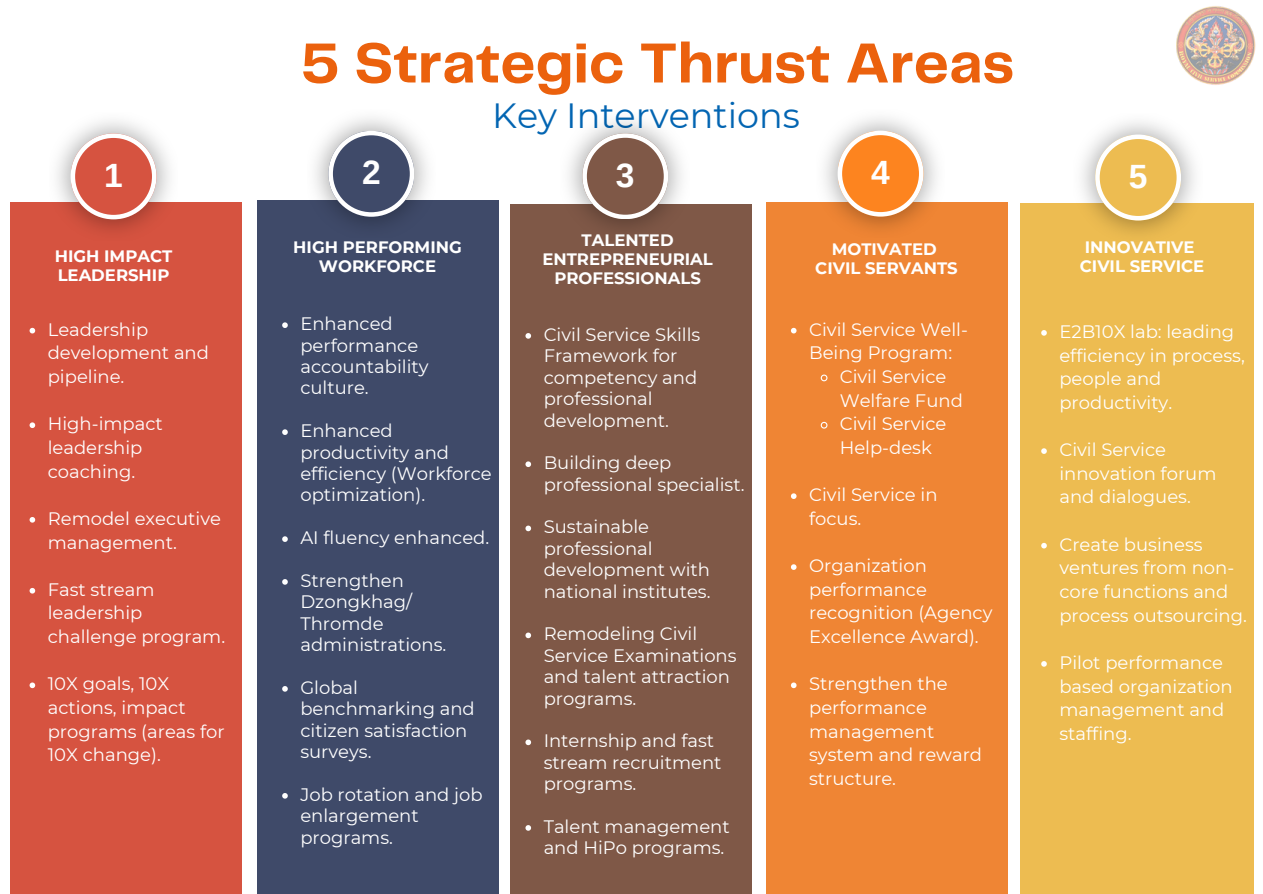
<style>
.page{position:relative;width:1263px;height:894px;background:#fff}
.page>*{position:absolute;margin:0;border:0;box-sizing:border-box;transform-origin:0 0}
.t1{font:700 58.5px "Telegraf";color:#eb610d}
.t2{font:34.95px "Montserrat";color:#0365b2}
.t3{font:700 33.6px "Arimo";color:#fff}
.t4{font:18px/23.7px "Montserrat";color:#fff}
.t5{font:700 16.5px/19.2px "Montserrat";color:#fff;text-align:center}
.t6{font:700 16.05px "Arimo";color:#fff}
</style>
<div class="page">
<div style="left:10px;top:203px;width:232px;height:690px;background:#d65340"></div>
<div style="left:257px;top:200px;width:241px;height:693px;background:#3f4a69"></div>
<div style="left:510px;top:204px;width:242px;height:689px;background:#7f5847"></div>
<div style="left:766px;top:203px;width:241px;height:690px;background:#ef8534"></div>
<div style="left:1020px;top:204px;width:234px;height:689px;background:#edbc51"></div>
<svg style="left:30px;top:328px;width:5px;height:5px"></svg>
<svg style="left:30px;top:422px;width:5px;height:6px"></svg>
<svg style="left:30px;top:517px;width:5px;height:5px"></svg>
<svg style="left:30px;top:588px;width:5px;height:5px"></svg>
<svg style="left:30px;top:682px;width:5px;height:6px"></svg>
<svg style="left:282px;top:322px;width:6px;height:6px"></svg>
<svg style="left:282px;top:429px;width:6px;height:6px"></svg>
<svg style="left:282px;top:536px;width:6px;height:5px"></svg>
<svg style="left:282px;top:579px;width:6px;height:5px"></svg>
<svg style="left:282px;top:686px;width:6px;height:5px"></svg>
<svg style="left:282px;top:793px;width:6px;height:5px"></svg>
<svg style="left:525px;top:333px;width:6px;height:5px"></svg>
<svg style="left:525px;top:461px;width:6px;height:6px"></svg>
<svg style="left:525px;top:525px;width:6px;height:6px"></svg>
<svg style="left:525px;top:632px;width:6px;height:6px"></svg>
<svg style="left:525px;top:739px;width:6px;height:6px"></svg>
<svg style="left:525px;top:825px;width:6px;height:5px"></svg>
<svg style="left:1041px;top:330px;width:6px;height:5px"></svg>
<svg style="left:1041px;top:448px;width:6px;height:6px"></svg>
<svg style="left:1041px;top:542px;width:6px;height:6px"></svg>
<svg style="left:1041px;top:661px;width:6px;height:5px"></svg>
<svg style="left:791px;top:328px;width:5px;height:5px"></svg>
<svg style="left:820px;top:374px;width:8px;height:8px"></svg>
<svg style="left:820px;top:421px;width:8px;height:8px"></svg>
<svg style="left:791px;top:493px;width:5px;height:6px"></svg>
<svg style="left:791px;top:564px;width:5px;height:5px"></svg>
<svg style="left:791px;top:682px;width:5px;height:6px"></svg>
<img style="left:1176px;top:6px;width:80px;height:79px">
<img style="left:49px;top:121px;width:128px;height:111px">
<svg style="left:71px;top:133px;width:85px;height:86px"></svg>
<img style="left:315px;top:118px;width:113px;height:107px">
<svg style="left:328px;top:131px;width:86px;height:85px"></svg>
<svg style="left:582px;top:133px;width:86px;height:86px"></svg>
<img style="left:816px;top:118px;width:128px;height:112px">
<svg style="left:838px;top:131px;width:85px;height:85px;background:#f6a15a"></svg>
<img style="left:1074px;top:122px;width:128px;height:112px">
<svg style="left:1095px;top:134px;width:86px;height:86px"></svg>
<p class="t1" style="left:301px;top:38px;width:715px">5 Strategic Thrust Areas</p>
<p class="t2" style="left:492px;top:94px;width:309px">Key Interventions</p>
<h3 class="t6" style="left:873px;top:167px;width:10px">4</h3>
<h3 class="t3" style="left:104px;top:156px;width:20px">1</h3>
<p class="t3" style="left:362px;top:154px;width:20px">2</p>
<p class="t3" style="left:616px;top:156px;width:20px">3</p>
<p class="t3" style="left:871px;top:154px;width:20px">4</p>
<p class="t3" style="left:1129px;top:158px;width:20px">5</p>
<p class="t3" style="left:1132px;top:170px;width:20px">5</p>
<p class="t5" style="left:55px;top:246px;width:119px;text-align:left">HIGH IMPACT<br>LEADERSHIP</p>
<p class="t4" style="left:48px;top:317px;width:163px">Leadership development and pipeline.</p>
<p class="t4" style="left:48px;top:412px;width:117px">High-impact leadership coaching.</p>
<p class="t4" style="left:48px;top:506px;width:175px">Remodel executive management.</p>
<p class="t4" style="left:48px;top:577px;width:179px">Fast stream leadership challenge program.</p>
<h1 class="t4" style="left:48px;top:672px;width:178px">10X goals, 10X actions, impact programs (areas for<br>10X change).</h1>
<p class="t5" style="left:293px;top:237px;width:170px">HIGH PERFORMING<br>WORKFORCE</p>
<p class="t5" style="left:542px;top:230px;width:172px">TALENTED<br>ENTREPRENEURIAL<br>PROFESSIONALS</p>
<p class="t5" style="left:815px;top:240px;width:144px">MOTIVATED<br>CIVIL SERVANTS</p>
<h3 class="t5" style="left:1080px;top:237px;width:126px;text-align:left">INNOVATIVE<br>CIVIL SERVICE</h3>
<h2 class="t4" style="left:300px;top:313px;width:130px;line-height:21.3px">Enhanced performance accountability culture.</h2>
<p class="t4" style="left:300px;top:420px;width:193px;line-height:21.3px">Enhanced productivity and efficiency (Workforce optimization).</p>
<p class="t4" style="left:300px;top:525px;width:190px">AI fluency enhanced.</p>
<p class="t4" style="left:300px;top:569px;width:147px;line-height:21.3px">Strengthen<br>Dzongkhag/<br>Thromde administrations.</p>
<p class="t4" style="left:300px;top:676px;width:176px;line-height:21.3px">Global benchmarking and citizen satisfaction surveys.</p>
<p class="t4" style="left:300px;top:783px;width:184px;line-height:21.3px">Job rotation and job enlargement programs.</p>
<p class="t4" style="left:544px;top:324px;width:158px;line-height:21.3px">Civil Service Skills<br>Framework for competency and professional development.</p>
<p class="t4" style="left:544px;top:452px;width:202px;line-height:21.3px">Building deep professional specialist.</p>
<p class="t4" style="left:544px;top:516px;width:168px;line-height:21.3px">Sustainable professional development with national institutes.</p>
<p class="t4" style="left:544px;top:623px;width:194px;line-height:21.3px">Remodeling Civil<br>Service Examinations and talent attraction programs.</p>
<p class="t4" style="left:544px;top:730px;width:179px;line-height:21.3px">Internship and fast stream recruitment programs.</p>
<h3 class="t4" style="left:544px;top:815px;width:188px;line-height:21.3px">Talent management and HiPo programs.</h3>
<p class="t4" style="left:809px;top:317px;width:160px">Civil Service Well-<br>Being Program:</p>
<p class="t4" style="left:840px;top:364px;width:125px">Civil Service<br>Welfare Fund</p>
<h3 class="t4" style="left:840px;top:412px;width:108px">Civil Service<br>Help-desk</h3>
<p class="t4" style="left:809px;top:483px;width:130px">Civil Service in focus.</p>
<p class="t4" style="left:809px;top:553px;width:185px">Organization performance recognition (Agency<br>Excellence Award).</p>
<p class="t4" style="left:809px;top:672px;width:175px">Strengthen the performance management system and reward structure.</p>
<p class="t4" style="left:1059px;top:319px;width:187px">E2B10X lab: leading efficiency in process, people and productivity.</p>
<p class="t4" style="left:1059px;top:437px;width:159px">Civil Service innovation forum and dialogues.</p>
<p class="t4" style="left:1059px;top:532px;width:189px">Create business ventures from non&shy;core functions and process outsourcing.</p>
<p class="t4" style="left:1059px;top:650px;width:175px">Pilot performance based organization management and staffing.</p>
</div>
